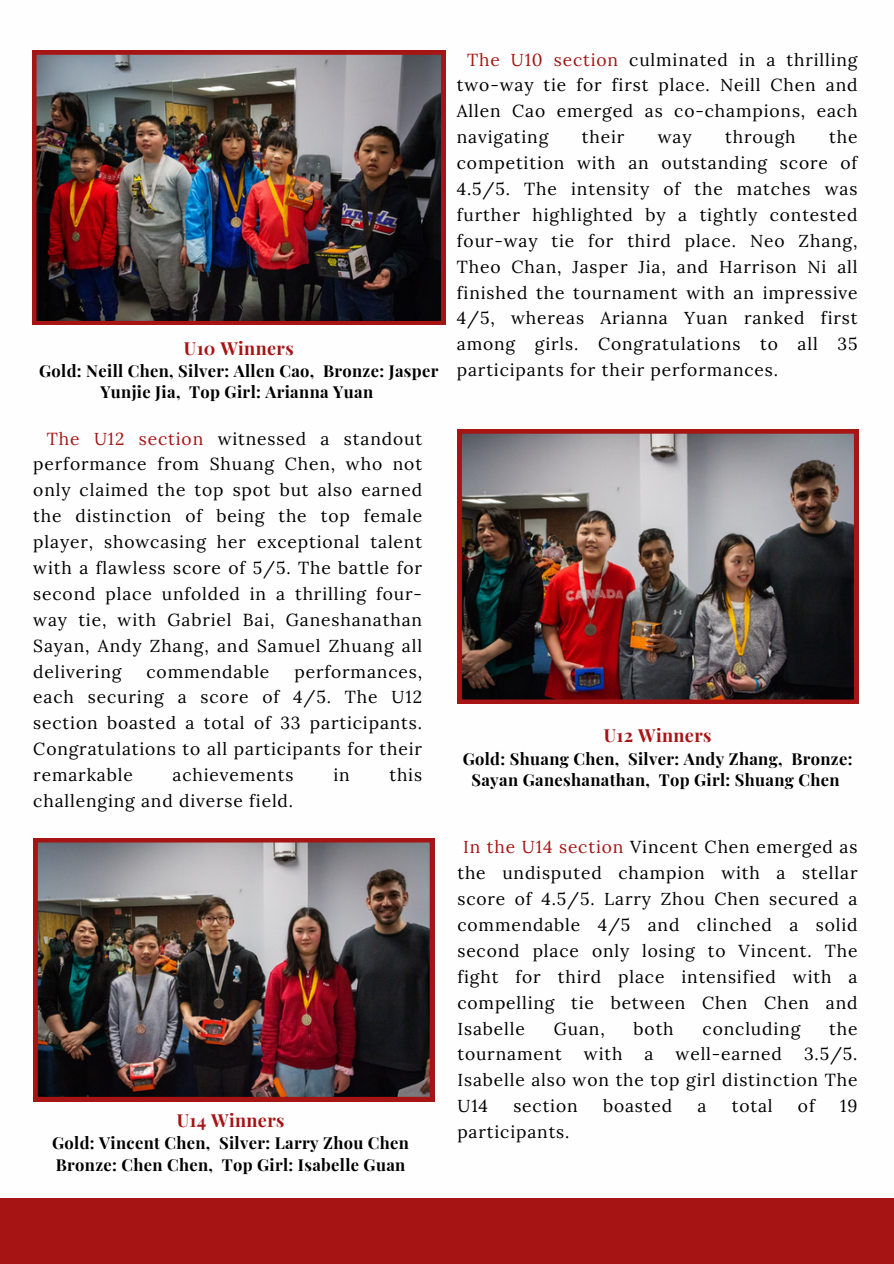
<style>
.page{position:relative;width:894px;height:1264px;background:#fff}
.page>*{position:absolute;margin:0;border:0;box-sizing:border-box;transform-origin:0 0}
.t1{font:700 18px "Playfair Display";letter-spacing:.02em;color:#a61414}
.t2{font:17.4px/25.8px "Lora";letter-spacing:.05em;color:#000;text-align:justify}
.t3{font:700 16.5px/21.3px "Playfair Display";letter-spacing:.02em;color:#000;text-align:center}
.s1{color:#a61414}
</style>
<div class="page">
<div style="left:0;top:1197px;width:893px;height:66px;background:#a61414"></div>
<img style="left:32px;top:50px;width:413px;height:275px">
<img style="left:457px;top:429px;width:401px;height:274px">
<img style="left:33px;top:838px;width:401px;height:263px">
<p class="t1" style="left:184px;top:335px;width:111px">U10 Winners</p>
<p class="t3" style="left:39px;top:359px;width:400px">Gold: Neill Chen, Silver: Allen Cao, Bronze: Jasper<br>Yunjie Jia, Top Girl: Arianna Yuan</p>
<h1 class="t2" style="left:33px;top:425px;width:390px;text-indent:14px"><span class="s1">The U12 section</span> witnessed a standout performance from Shuang Chen, who not only claimed the top spot but also earned the distinction of being the top female player, showcasing her exceptional talent with a flawless score of 5/5. The battle for second place unfolded in a thrilling four&shy;way tie, with Gabriel Bai, Ganeshanathan Sayan, Andy Zhang, and Samuel Zhuang all delivering</h1>
<h1 class="t2" style="left:33px;top:658px;width:390px;text-indent:261px">performances, each securing a score of 4/5. The U12 section boasted a total of 33 participants.<br>Congratulations to all participants for their remarkable</h1>
<h1 class="t2" style="left:146px;top:658px;width:124px">commendable</h1>
<h1 class="t2" style="left:172px;top:761px;width:123px">achievements</h1>
<h1 class="t2" style="left:333px;top:761px;width:18px">in</h1>
<h1 class="t2" style="left:389px;top:761px;width:34px">this</h1>
<h1 class="t2" style="left:33px;top:787px;width:261px">challenging and diverse field.</h1>
<p class="t1" style="left:177px;top:1107px;width:109px">U14 Winners</p>
<p class="t3" style="left:52px;top:1131px;width:358px;text-align:left">Gold: Vincent Chen, Silver: Larry Zhou Chen<br>Bronze: Chen Chen, Top Girl: Isabelle Guan</p>
<p class="t2" style="left:456px;top:46px;width:402px;text-indent:10px"><span class="s1">The U10 section</span> culminated in a thrilling two-way tie for first place. Neill Chen and Allen Cao emerged as co-champions, each navigating</p>
<p class="t2" style="left:456px;top:124px;width:402px;text-indent:372px">the competition with an outstanding score of 4.5/5. The intensity of the matches was further highlighted by a tightly contested four-way tie for third place. Neo Zhang, Theo Chan, Jasper Jia, and Harrison Ni all finished the tournament with an impressive 4/5, whereas Arianna Yuan ranked first among girls. Congratulations to all 35 participants for their performances.</p>
<p class="t2" style="left:581px;top:124px;width:44px">their</p>
<p class="t2" style="left:657px;top:124px;width:35px">way</p>
<p class="t2" style="left:725px;top:124px;width:72px">through</p>
<p class="t1" style="left:603px;top:722px;width:109px">U12 Winners</p>
<p class="t3" style="left:462px;top:747px;width:391px">Gold: Shuang Chen, Silver: Andy Zhang, Bronze:<br>Sayan Ganeshanathan, Top Girl: Shuang Chen</p>
<h1 class="t2" style="left:457px;top:834px;width:401px;text-indent:6px"><span class="s1">In the U14 section</span> Vincent Chen emerged as the undisputed champion with a stellar score of 4.5/5. Larry Zhou Chen secured a commendable 4/5 and clinched a solid second place only losing to Vincent. The fight for third place intensified with a compelling tie between Chen Chen and Isabelle</h1>
<h1 class="t2" style="left:553px;top:1015px;width:53px">Guan,</h1>
<h1 class="t2" style="left:633px;top:1015px;width:42px">both</h1>
<h1 class="t2" style="left:702px;top:1015px;width:99px">concluding</h1>
<h1 class="t2" style="left:829px;top:1015px;width:30px">the</h1>
<h1 class="t2" style="left:457px;top:1041px;width:106px">tournament</h1>
<h1 class="t2" style="left:583px;top:1041px;width:40px">with</h1>
<h1 class="t2" style="left:644px;top:1041px;width:10px">a</h1>
<h1 class="t2" style="left:675px;top:1041px;width:108px">well-earned</h1>
<h1 class="t2" style="left:457px;top:1041px;width:401px;text-indent:346px">3.5/5.<br>Isabelle also won the top girl distinction The U14</h1>
<h1 class="t2" style="left:513px;top:1092px;width:66px">section</h1>
<h1 class="t2" style="left:603px;top:1092px;width:71px">boasted</h1>
<h1 class="t2" style="left:697px;top:1092px;width:10px">a</h1>
<h1 class="t2" style="left:731px;top:1092px;width:42px">total</h1>
<h1 class="t2" style="left:797px;top:1092px;width:18px">of</h1>
<h1 class="t2" style="left:840px;top:1092px;width:19px">19</h1>
<h1 class="t2" style="left:457px;top:1118px;width:114px">participants.</h1>
</div>
